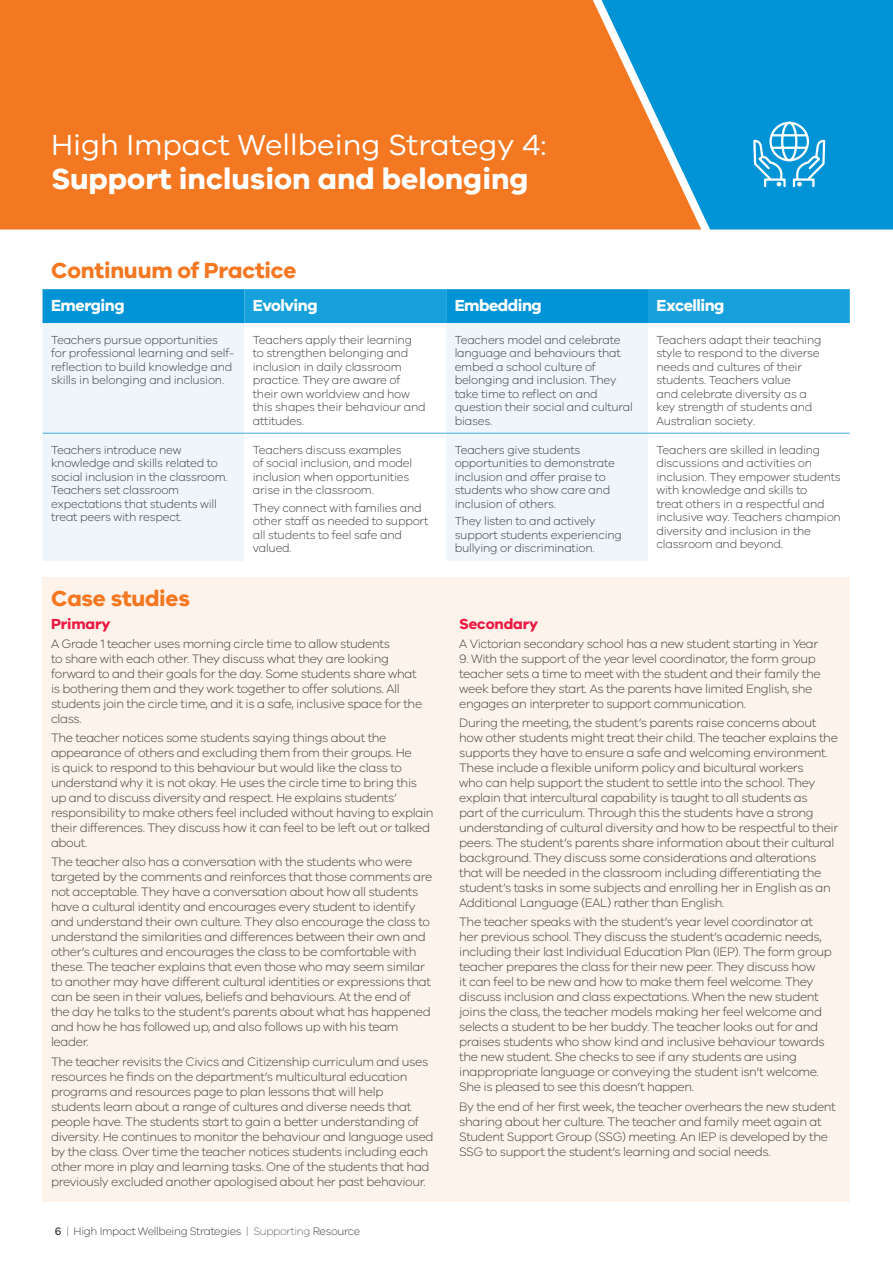
<style>
.page{position:relative;width:893px;height:1263px;background:#fff}
.page>*{position:absolute;margin:0;border:0;box-sizing:border-box;transform-origin:0 0}
.Impact_headings{font:30px/34.5px "VIC";color:#fff}
.B_Head{font:700 22.5px "VIC";letter-spacing:-.01em;color:#f47721}
.Body_-_Impacts{font:700 16.5px "VIC";letter-spacing:-.03em;color:#fff}
.C_Head{font:700 15px "VIC";letter-spacing:-.01em;color:#ed1943}
.Body_-_Impacts-2{font:300 12.6px/15px "VIC";letter-spacing:-.03em;color:#3e3e3f}
.Table_-_Body{font:300 12px/13.5px "VIC";letter-spacing:-.02em;color:#3e3e3f}
.t1{font:300 11.25px "VIC";letter-spacing:-.03em;color:#3e3e3f}
.s1{font-weight:700}
.s2{font-weight:500}
.s3{font-weight:200}
</style>
<div class="page">
<div style="left:0;top:0;width:595px;height:230px;background:#f47721"></div>
<svg style="left:595px;top:0;width:298px;height:230px;background:#3691b5"></svg>
<div style="left:43px;top:578px;width:807px;height:624px;background:#fef3ea"></div>
<svg style="left:43px;top:289px;width:807px;height:34px;background:#0c9ad9"></svg>
<div style="left:43px;top:323px;width:201px;height:238px;background:#eef5fb"></div>
<svg style="left:244px;top:323px;width:606px;height:238px"></svg>
<hr style="left:43px;top:433px;width:201px;height:1px;background:#47aadf">
<hr style="left:244px;top:433px;width:202px;height:1px;background:#47aadf">
<hr style="left:446px;top:433px;width:202px;height:1px;background:#47aadf">
<hr style="left:648px;top:433px;width:202px;height:1px;background:#47aadf">
<svg style="left:752px;top:121px;width:74px;height:65px;background:#3bacdf"></svg>
<div style="left:769px;top:122px;width:40px;height:39px;border:2px solid #fff;border-radius:50%"></div>
<p class="Impact_headings" style="left:51px;top:126px;width:497px">High Impact Wellbeing Strategy 4:<br><span class="s1">Support inclusion and belonging</span></p>
<p class="B_Head" style="left:51px;top:256px;width:247px">Continuum of Practice</p>
<p class="Body_-_Impacts" style="left:51px;top:296px;width:75px">Emerging</p>
<p class="Body_-_Impacts" style="left:253px;top:296px;width:66px">Evolving</p>
<p class="Body_-_Impacts" style="left:455px;top:296px;width:89px">Embedding</p>
<p class="Body_-_Impacts" style="left:656px;top:296px;width:70px">Excelling</p>
<p class="Table_-_Body" style="left:51px;top:332px;width:185px">Teachers pursue opportunities for professional learning and self&shy;reflection to build knowledge and skills in belonging and inclusion.</p>
<p class="Table_-_Body" style="left:253px;top:332px;width:174px">Teachers apply their learning to strengthen belonging and inclusion in daily classroom practice. They are aware of their own worldview and how this shapes their behaviour and attitudes.</p>
<p class="Table_-_Body" style="left:455px;top:332px;width:180px">Teachers model and celebrate language and behaviours that embed a school culture of belonging and inclusion. They take time to reflect on and question their social and cultural biases.</p>
<p class="Table_-_Body" style="left:656px;top:332px;width:167px">Teachers adapt their teaching style to respond to the diverse needs and cultures of their students. Teachers value<br>and celebrate diversity as a key strength of students and<br>Australian society.</p>
<p class="Table_-_Body" style="left:51px;top:442px;width:178px">Teachers introduce new knowledge and skills related to social inclusion in the classroom.<br>Teachers set classroom expectations that students will treat peers with respect.</p>
<p class="Table_-_Body" style="left:253px;top:442px;width:161px">Teachers discuss examples of social inclusion, and model inclusion when opportunities arise in the classroom.</p>
<p class="Table_-_Body" style="left:455px;top:442px;width:162px">Teachers give students opportunities to demonstrate inclusion and offer praise to students who show care and inclusion of others.</p>
<p class="Table_-_Body" style="left:455px;top:514px;width:169px">They listen to and actively support students experiencing bullying or discrimination.</p>
<p class="Table_-_Body" style="left:656px;top:442px;width:186px">Teachers are skilled in leading discussions and activities on inclusion. They empower students with knowledge and skills to<br>treat others in a respectful and inclusive way. Teachers champion diversity and inclusion in the classroom and beyond.</p>
<p class="Table_-_Body" style="left:253px;top:501px;width:177px">They connect with families and other staff as needed to support all students to feel safe and valued.</p>
<p class="B_Head" style="left:51px;top:584px;width:140px">Case studies</p>
<p class="C_Head" style="left:51px;top:614px;width:61px">Primary</p>
<p class="Body_-_Impacts-2" style="left:51px;top:636px;width:373px">A Grade 1 teacher uses morning circle time to allow students<br>to share with each other. They discuss what they are looking forward to and their goals for the day. Some students share what is bothering them and they work together to offer solutions. All students join the circle time, and it is a safe, inclusive space for the class.</p>
<p class="Body_-_Impacts-2" style="left:51px;top:730px;width:384px">The teacher notices some students saying things about the appearance of others and excluding them from their groups. He<br>is quick to respond to this behaviour but would like the class to understand why it is not okay. He uses the circle time to bring this up and to discuss diversity and respect. He explains students’ responsibility to make others feel included without having to explain their differences. They discuss how it can feel to be left out or talked about.</p>
<p class="Body_-_Impacts-2" style="left:51px;top:854px;width:383px">The teacher also has a conversation with the students who were targeted by the comments and reinforces that those comments are not acceptable. They have a conversation about how all students have a cultural identity and encourages every student to identify and understand their own culture. They also encourage the class to understand the similarities and differences between their own and other’s cultures and encourages the class to be comfortable with these. The teacher explains that even those who may seem similar to another may have different cultural identities or expressions that can be seen in their values, beliefs and behaviours. At the end of the day he talks to the student’s parents about what has happened and how he has followed up, and also follows up with his team leader.</p>
<p class="Body_-_Impacts-2" style="left:51px;top:1053px;width:384px">The teacher revisits the Civics and Citizenship curriculum and uses resources he finds on the department’s multicultural education programs and resources page to plan lessons that will help students learn about a range of cultures and diverse needs that people have. The students start to gain a better understanding of diversity. He continues to monitor the behaviour and language used by the class. Over time the teacher notices students including each other more in play and learning tasks. One of the students that had previously excluded another apologised about her past behaviour.</p>
<p class="t1" style="left:55px;top:1224px;width:307px"><span class="s2">6</span> <span class="s3">|</span> High Impact Wellbeing Strategies <span class="s3">| Supporting</span> Resource</p>
<p class="C_Head" style="left:459px;top:614px;width:80px">Secondary</p>
<p class="Body_-_Impacts-2" style="left:459px;top:636px;width:361px">A Victorian secondary school has a new student starting in Year</p>
<p class="Body_-_Impacts-2" style="left:459px;top:651px;width:363px">9. With the support of the year level coordinator, the form group teacher sets a time to meet with the student and their family the week before they start. As the parents have limited English, she engages an interpreter to support communication.</p>
<p class="Body_-_Impacts-2" style="left:459px;top:715px;width:381px">During the meeting, the student’s parents raise concerns about how other students might treat their child. The teacher explains the supports they have to ensure a safe and welcoming environment.<br>These include a flexible uniform policy and bicultural workers<br>who can help support the student to settle into the school. They explain that intercultural capability is taught to all students as<br>part of the curriculum. Through this the students have a strong understanding of cultural diversity and how to be respectful to their peers. The student’s parents share information about their cultural background. They discuss some considerations and alterations that will be needed in the classroom including differentiating the student’s tasks in some subjects and enrolling her in English as an Additional Language (EAL) rather than English.</p>
<p class="Body_-_Impacts-2" style="left:459px;top:914px;width:374px">The teacher speaks with the student’s year level coordinator at her previous school. They discuss the student’s academic needs, including their last Individual Education Plan (IEP). The form group teacher prepares the class for their new peer. They discuss how<br>it can feel to be new and how to make them feel welcome. They discuss inclusion and class expectations. When the new student joins the class, the teacher models making her feel welcome and selects a student to be her buddy. The teacher looks out for and praises students who show kind and inclusive behaviour towards the new student. She checks to see if any students are using inappropriate language or conveying the student isn’t welcome.<br>She is pleased to see this doesn’t happen.</p>
<p class="Body_-_Impacts-2" style="left:459px;top:1098px;width:378px">By the end of her first week, the teacher overhears the new student sharing about her culture. The teacher and family meet again at Student Support Group (SSG) meeting. An IEP is developed by the SSG to support the student’s learning and social needs.</p>
</div>
